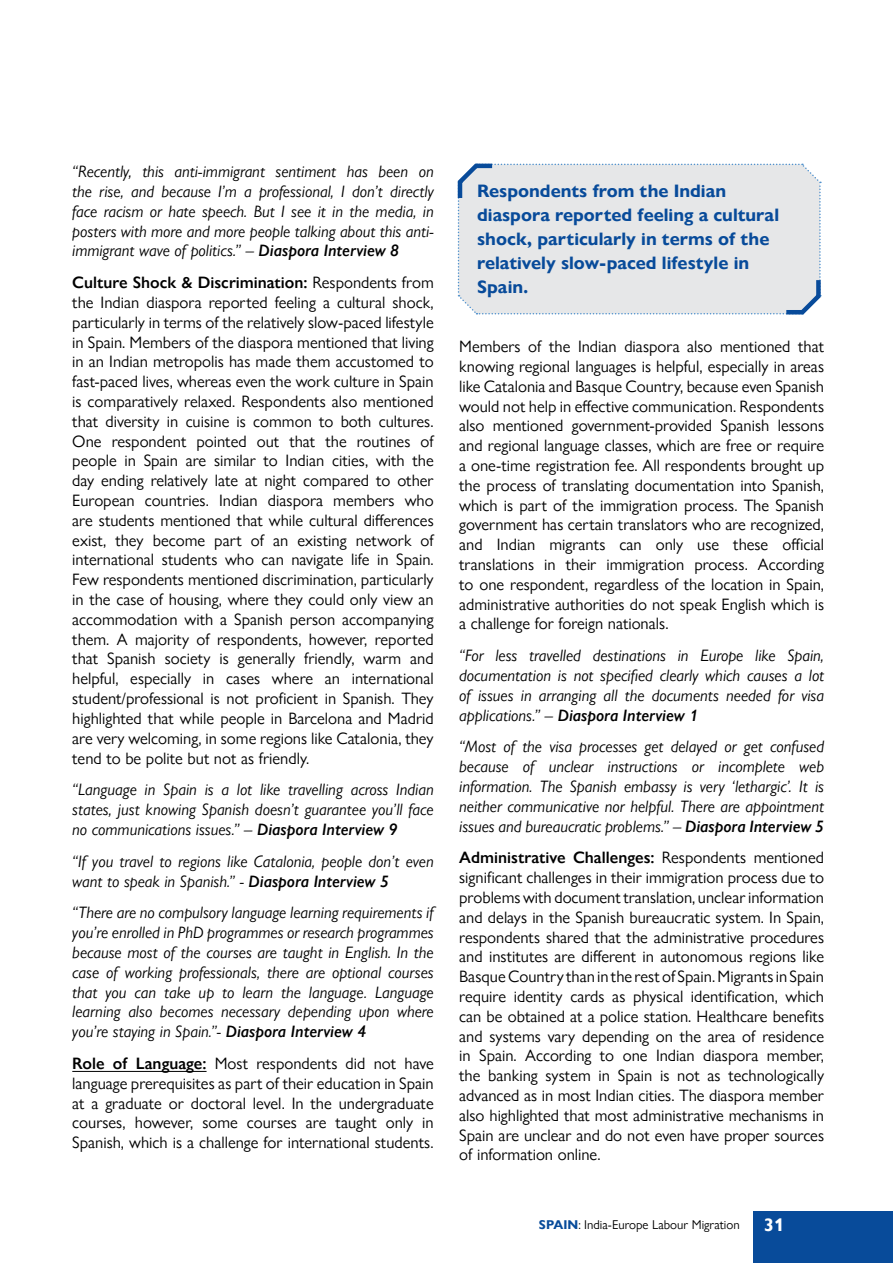
<style>
.page{position:relative;width:893px;height:1263px;background:#fff}
.page>*{position:absolute;margin:0;border:0;box-sizing:border-box;transform-origin:0 0}
.t1{font:700 18px/24px "Gill Sans Nova";color:#084b9a}
.t2{font:700 18px "Gill Sans Nova";color:#fff}
.t3{font:16.5px/19.8px "Gill Sans Nova";color:#000;text-align:justify}
.t4{font:italic 16.5px/19.8px "Gill Sans Nova";color:#000;text-align:justify}
.t5{font:12.75px "Gill Sans Nova";color:#000}
.s1{font-weight:600}
.s2{font-weight:700;color:#084b9a}
</style>
<div class="page">
<div style="left:753px;top:1211px;width:140px;height:52px;background:#084b9a"></div>
<hr style="left:72px;top:1071px;width:135px;height:1px;background:#000">
<div style="left:457px;top:163px;width:365px;height:152px;background:#e6e7e8"></div>
<p class="t4" style="left:72px;top:161px;width:363px">“Recently, this anti-immigrant sentiment has been on the rise, and because I’m a professional, I don’t directly face racism or hate speech. But I see it in the media, in posters with more and more people talking about this anti&shy;immigrant wave of politics.” – <span class="s1">Diaspora Interview 8</span></p>
<p class="t3" style="left:72px;top:273px;width:363px"><span class="s1">Culture Shock &amp; Discrimination:</span> Respondents from the Indian diaspora reported feeling a cultural shock, particularly in terms of the relatively slow-paced lifestyle in Spain. Members of the diaspora mentioned that living in an Indian metropolis has made them accustomed to fast-paced lives, whereas even the work culture in Spain is comparatively relaxed. Respondents also mentioned that diversity in cuisine is common to both cultures.<br>One respondent pointed out that the routines of people in Spain are similar to Indian cities, with the day ending relatively late at night compared to other European countries. Indian diaspora members who are students mentioned that while cultural differences exist, they become part of an existing network of international students who can navigate life in Spain.<br>Few respondents mentioned discrimination, particularly in the case of housing, where they could only view an accommodation with a Spanish person accompanying them. A majority of respondents, however, reported that Spanish society is generally friendly, warm and helpful, especially in cases where an international student/professional is not proficient in Spanish. They highlighted that while people in Barcelona and Madrid are very welcoming, in some regions like Catalonia, they tend to be polite but not as friendly.</p>
<p class="t4" style="left:72px;top:779px;width:363px">“Language in Spain is a lot like travelling across Indian states, just knowing Spanish doesn’t guarantee you’ll face no communications issues.” – <span class="s1">Diaspora Interview 9</span></p>
<p class="t4" style="left:72px;top:851px;width:363px">“If you travel to regions like Catalonia, people don’t even want to speak in Spanish.” - <span class="s1">Diaspora Interview 5</span></p>
<p class="t4" style="left:72px;top:902px;width:363px">“There are no compulsory language learning requirements if you’re enrolled in PhD programmes or research programmes because most of the courses are taught in English. In the case of working professionals, there are optional courses that you can take up to learn the language. Language learning also becomes necessary depending upon where you’re staying in Spain.”- <span class="s1">Diaspora Interview 4</span></p>
<p class="t3" style="left:72px;top:1053px;width:363px"><span class="s1">Role of Language:</span> Most respondents did not have language prerequisites as part of their education in Spain at a graduate or doctoral level. In the undergraduate courses, however, some courses are taught only in Spanish, which is a challenge for international students.</p>
<p class="t1" style="left:477px;top:179px;width:303px">Respondents from the Indian diaspora reported feeling a cultural shock, particularly in terms of the relatively slow-paced lifestyle in<br>Spain.</p>
<p class="t3" style="left:459px;top:336px;width:366px">Members of the Indian diaspora also mentioned that knowing regional languages is helpful, especially in areas like Catalonia and Basque Country, because even Spanish would not help in effective communication. Respondents also mentioned government-provided Spanish lessons and regional language classes, which are free or require a one-time registration fee. All respondents brought up the process of translating documentation into Spanish, which is part of the immigration process. The Spanish government has certain translators who are recognized, and Indian migrants can only use these official translations in their immigration process. According to one respondent, regardless of the location in Spain, administrative authorities do not speak English which is a challenge for foreign nationals.</p>
<p class="t4" style="left:459px;top:645px;width:366px">“For less travelled destinations in Europe like Spain, documentation is not specified clearly which causes a lot of issues in arranging all the documents needed for visa applications.” – <span class="s1">Diaspora Interview 1</span></p>
<p class="t4" style="left:459px;top:737px;width:366px">“Most of the visa processes get delayed or get confused because of unclear instructions or incomplete web information. The Spanish embassy is very ‘lethargic’. It is neither communicative nor helpful. There are appointment issues and bureaucratic problems.” – <span class="s1">Diaspora Interview 5</span></p>
<p class="t3" style="left:459px;top:848px;width:366px"><span class="s1">Administrative Challenges:</span> Respondents mentioned significant challenges in their immigration process due to problems with document translation, unclear information and delays in the Spanish bureaucratic system. In Spain, respondents shared that the administrative procedures and institutes are different in autonomous regions like Basque Country than in the rest of Spain. Migrants in Spain require identity cards as physical identification, which can be obtained at a police station. Healthcare benefits and systems vary depending on the area of residence in Spain. According to one Indian diaspora member, the banking system in Spain is not as technologically advanced as in most Indian cities. The diaspora member also highlighted that most administrative mechanisms in Spain are unclear and do not even have proper sources of information online.</p>
<p class="t5" style="left:539px;top:1217px;width:202px"><span class="s2">SPAIN</span>: India-Europe Labour Migration</p>
<p class="t2" style="left:764px;top:1214px;width:22px">31</p>
</div>
